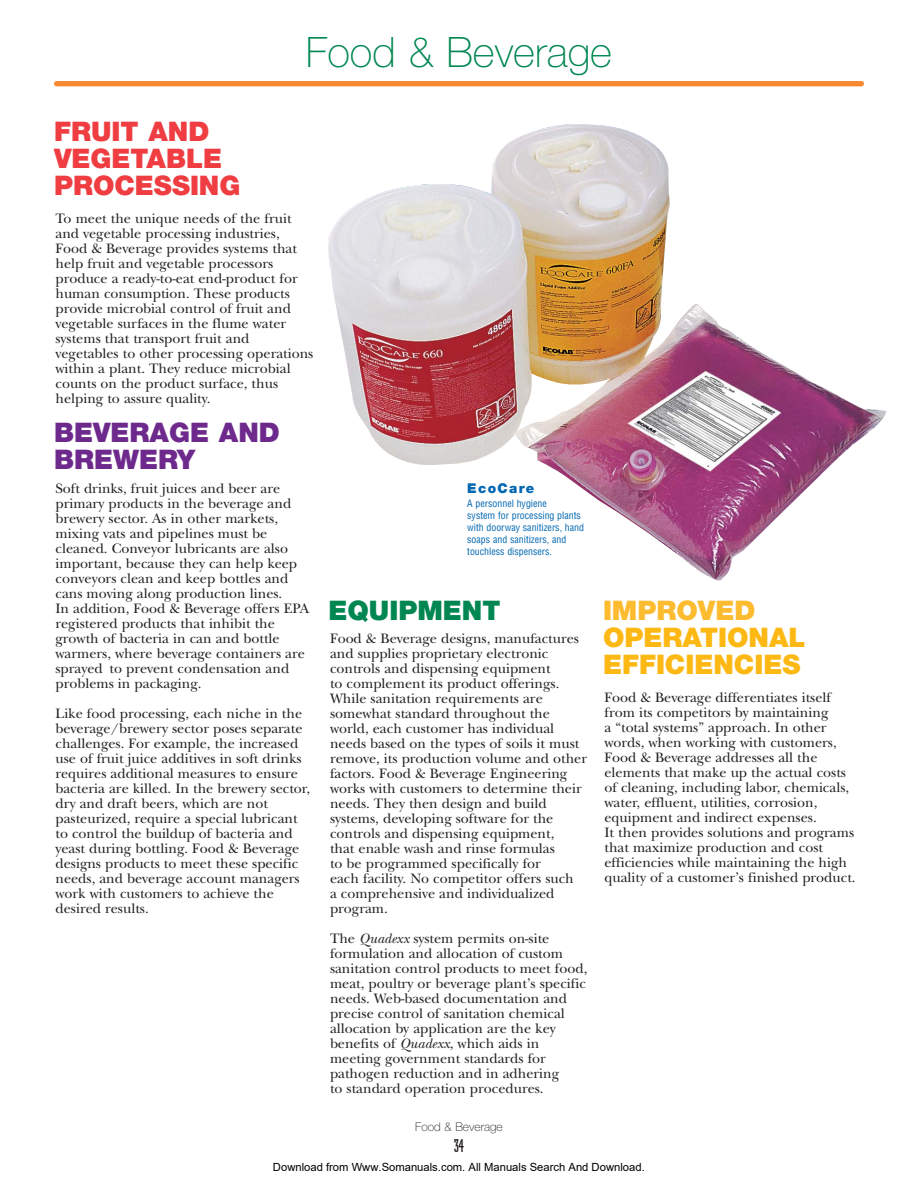
<style>
.page{position:relative;width:918px;height:1188px;background:#fff}
.page>*{position:absolute;margin:0;border:0;box-sizing:border-box;transform-origin:0 0}
.t1{font:100 42px "Helvetica Neue";color:#008751}
.t2{font:900 27px/27px "Helvetica Neue";color:#ef3d42}
.t3{font:900 27px/27px "Helvetica Neue";color:#fdb813}
.t4{font:900 27px/27px "Helvetica Neue";color:#6e298d}
.t5{font:900 27px "Helvetica Neue";color:#008751}
.t6{font:900 27px "Helvetica Neue";color:#fdbb30}
.t7{font:18px "Industria Solid";color:#231f20}
.t8{font:14.25px/15px "New Baskerville";color:#231f20}
.t9{font:900 13.5px "Helvetica Neue";letter-spacing:.1em;color:#0067b1}
.t10{font:100 12px "Helvetica Neue";color:#231f20}
.t11{font:11.25px "Arial";color:#000}
.t12{font:condensed 9.9px/11.9px "Helvetica";color:#0067b1}
.s1{font-style:italic}
</style>
<div class="page">
<div style="left:54px;top:81px;width:810px;height:5px;background:#f68932;border-radius:3px"></div>
<img style="left:328px;top:124px;width:558px;height:457px">
<h2 class="t2" style="left:54px;top:120px;width:188px">FRUIT AND<br>VEGETABLE<br>PROCESSING</h2>
<h1 class="t1" style="left:306px;top:37px;width:308px">Food &amp; Beverage</h1>
<p class="t8" style="left:56px;top:212px;width:259px">To meet the unique needs of the fruit and vegetable processing industries, Food &amp; Beverage provides systems that help fruit and vegetable processors produce a ready-to-eat end-product for human consumption. These products provide microbial control of fruit and vegetable surfaces in the flume water systems that transport fruit and vegetables to other processing operations within a plant. They reduce microbial counts on the product surface, thus helping to assure quality.</p>
<h2 class="t4" style="left:54px;top:421px;width:227px">BEVERAGE AND<br>BREWERY</h2>
<p class="t8" style="left:56px;top:482px;width:255px">Soft drinks, fruit juices and beer are primary products in the beverage and brewery sector. As in other markets, mixing vats and pipelines must be cleaned. Conveyor lubricants are also important, because they can help keep conveyors clean and keep bottles and cans moving along production lines.<br>In addition, Food &amp; Beverage offers EPA registered products that inhibit the growth of bacteria in can and bottle warmers, where beverage containers are sprayed to prevent condensation and problems in packaging.</p>
<p class="t8" style="left:56px;top:707px;width:256px">Like food processing, each niche in the beverage/brewery sector poses separate challenges. For example, the increased use of fruit juice additives in soft drinks requires additional measures to ensure bacteria are killed. In the brewery sector, dry and draft beers, which are not pasteurized, require a special lubricant to control the buildup of bacteria and yeast during bottling. Food &amp; Beverage designs products to meet these specific needs, and beverage account managers work with customers to achieve the desired results.</p>
<p class="t9" style="left:467px;top:484px;width:69px">EcoCare</p>
<p class="t12" style="left:467px;top:499px;width:118px">A personnel hygiene<br>system for processing plants with doorway sanitizers, hand soaps and sanitizers, and touchless dispensers.</p>
<h2 class="t5" style="left:329px;top:601px;width:173px">EQUIPMENT</h2>
<h2 class="t6" style="left:603px;top:600px;width:154px">IMPROVED</h2>
<h2 class="t3" style="left:603px;top:626px;width:204px">OPERATIONAL<br>EFFICIENCIES</h2>
<p class="t8" style="left:330px;top:632px;width:259px">Food &amp; Beverage designs, manufactures and supplies proprietary electronic controls and dispensing equipment<br>to complement its product offerings.<br>While sanitation requirements are somewhat standard throughout the world, each customer has individual needs based on the types of soils it must remove, its production volume and other factors. Food &amp; Beverage Engineering works with customers to determine their needs. They then design and build systems, developing software for the controls and dispensing equipment,<br>that enable wash and rinse formulas<br>to be programmed specifically for<br>each facility. No competitor offers such<br>a comprehensive and individualized program.</p>
<p class="t8" style="left:330px;top:932px;width:259px">The <span class="s1">Quadexx</span> system permits on-site formulation and allocation of custom sanitation control products to meet food, meat, poultry or beverage plant’s specific needs. Web-based documentation and precise control of sanitation chemical allocation by application are the key benefits of <span class="s1">Quadexx</span>, which aids in meeting government standards for pathogen reduction and in adhering<br>to standard operation procedures.</p>
<p class="t8" style="left:604px;top:692px;width:253px">Food &amp; Beverage differentiates itself from its competitors by maintaining<br>a “total systems” approach. In other words, when working with customers, Food &amp; Beverage addresses all the elements that make up the actual costs of cleaning, including labor, chemicals, water, effluent, utilities, corrosion, equipment and indirect expenses.<br>It then provides solutions and programs that maximize production and cost efficiencies while maintaining the high quality of a customer’s finished product.</p>
<p class="t10" style="left:415px;top:1122px;width:89px">Food &amp; Beverage</p>
<p class="t7" style="left:454px;top:1139px;width:12px">34</p>
<p class="t11" style="left:273px;top:1160px;width:373px">Download from Www.Somanuals.com. All Manuals Search And Download.</p>
</div>
